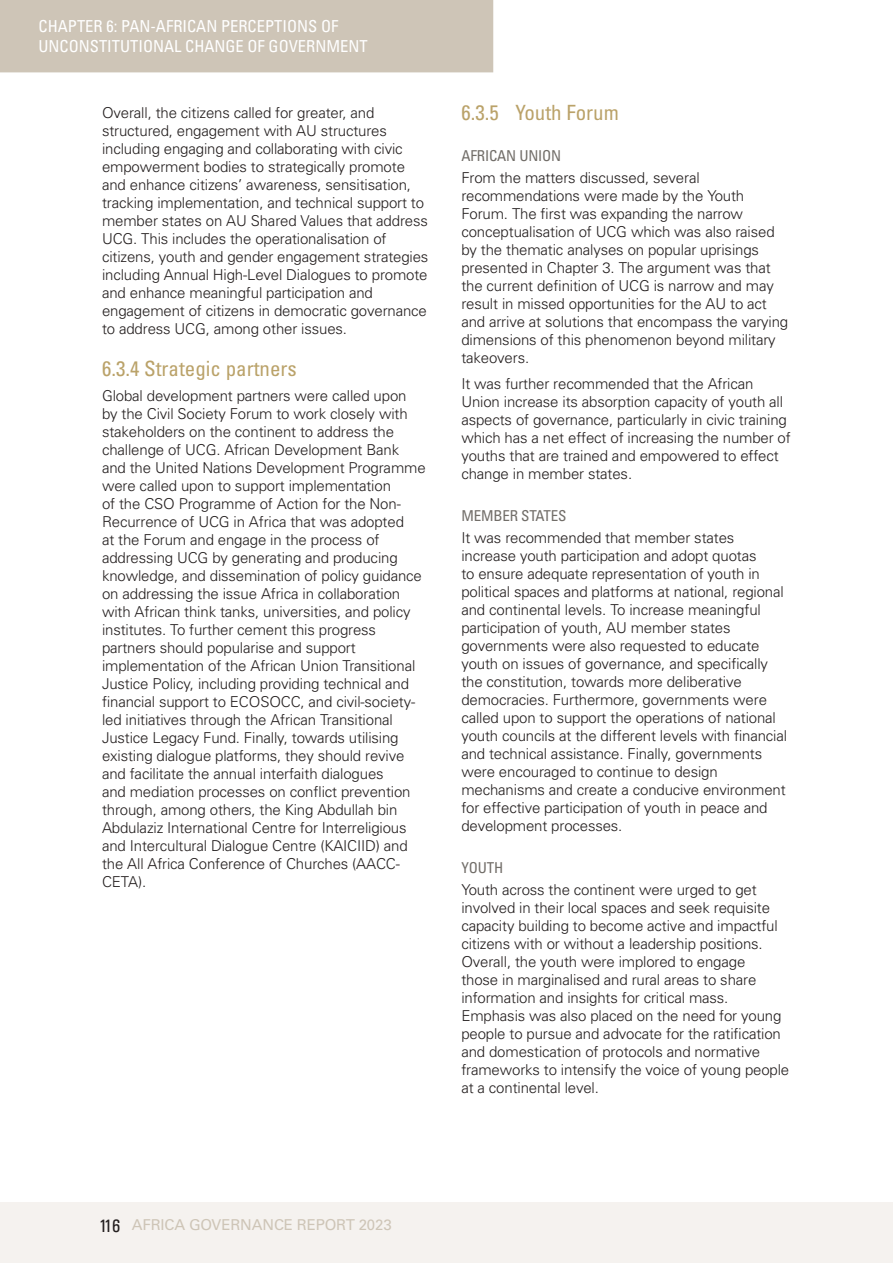
<style>
.page{position:relative;width:893px;height:1263px;background:#fff}
.page>*{position:absolute;margin:0;border:0;box-sizing:border-box;transform-origin:0 0}
.t1{font:condensed 21px "Univers";color:#baa269}
.t2{font:condensed 16.5px/19.5px "Univers";color:#fff}
.t3{font:300 15px/18px "Univers";letter-spacing:-.01em;color:#241f1f}
.t4{font:15px "Univers LT Std";letter-spacing:-.01em;color:#cec5b7}
.t5{font:condensed 15px "Univers";letter-spacing:-.01em;color:#726e69}
.s1{font-family:"Univers Condensed";font-size:18px;color:#241f1f}
</style>
<div class="page">
<div style="left:0;top:1202px;width:893px;height:61px;background:#f5f2ef"></div>
<div style="left:0;top:0;width:493px;height:72px;background:#cec5b7"></div>
<p class="t2" style="left:39px;top:16px;width:331px">CHAPTER 6: PAN-AFRICAN PERCEPTIONS OF<br>UNCONSTITUTIONAL CHANGE OF GOVERNMENT</p>
<p class="t3" style="left:102px;top:104px;width:328px">Overall, the citizens called for greater, and structured, engagement with AU structures including engaging and collaborating with civic empowerment bodies to strategically promote and enhance citizens’ awareness, sensitisation, tracking implementation, and technical support to member states on AU Shared Values that address UCG. This includes the operationalisation of citizens, youth and gender engagement strategies including Annual High-Level Dialogues to promote and enhance meaningful participation and engagement of citizens in democratic governance to address UCG, among other issues.</p>
<h1 class="t1" style="left:102px;top:355px;width:196px">6.3.4 Strategic partners</h1>
<p class="t3" style="left:102px;top:387px;width:325px">Global development partners were called upon by the Civil Society Forum to work closely with stakeholders on the continent to address the challenge of UCG. African Development Bank and the United Nations Development Programme were called upon to support implementation<br>of the CSO Programme of Action for the Non-Recurrence of UCG in Africa that was adopted<br>at the Forum and engage in the process of addressing UCG by generating and producing knowledge, and dissemination of policy guidance on addressing the issue Africa in collaboration with African think tanks, universities, and policy institutes. To further cement this progress partners should popularise and support implementation of the African Union Transitional Justice Policy, including providing technical and financial support to ECOSOCC, and civil-society&shy;led initiatives through the African Transitional Justice Legacy Fund. Finally, towards utilising existing dialogue platforms, they should revive and facilitate the annual interfaith dialogues<br>and mediation processes on conflict prevention through, among others, the King Abdullah bin Abdulaziz International Centre for Interreligious and Intercultural Dialogue Centre (KAICIID) and the All Africa Conference of Churches (AACC-CETA).</p>
<h1 class="t1" style="left:461px;top:99px;width:159px">6.3.5 Youth Forum</h1>
<p class="t5" style="left:461px;top:146px;width:101px">AFRICAN UNION</p>
<p class="t3" style="left:461px;top:169px;width:328px">From the matters discussed, several recommendations were made by the Youth Forum. The first was expanding the narrow conceptualisation of UCG which was also raised by the thematic analyses on popular uprisings presented in Chapter 3. The argument was that the current definition of UCG is narrow and may result in missed opportunities for the AU to act and arrive at solutions that encompass the varying dimensions of this phenomenon beyond military takeovers.</p>
<p class="t3" style="left:461px;top:375px;width:331px">It was further recommended that the African Union increase its absorption capacity of youth all aspects of governance, particularly in civic training which has a net effect of increasing the number of youths that are trained and empowered to effect change in member states.</p>
<p class="t5" style="left:461px;top:506px;width:107px">MEMBER STATES</p>
<p class="t3" style="left:461px;top:529px;width:327px">It was recommended that member states increase youth participation and adopt quotas<br>to ensure adequate representation of youth in political spaces and platforms at national, regional and continental levels. To increase meaningful participation of youth, AU member states governments were also requested to educate youth on issues of governance, and specifically the constitution, towards more deliberative democracies. Furthermore, governments were called upon to support the operations of national youth councils at the different levels with financial and technical assistance. Finally, governments were encouraged to continue to design mechanisms and create a conducive environment for effective participation of youth in peace and development processes.</p>
<p class="t5" style="left:461px;top:858px;width:43px">YOUTH</p>
<p class="t3" style="left:461px;top:881px;width:329px">Youth across the continent were urged to get involved in their local spaces and seek requisite capacity building to become active and impactful citizens with or without a leadership positions.<br>Overall, the youth were implored to engage<br>those in marginalised and rural areas to share information and insights for critical mass.<br>Emphasis was also placed on the need for young people to pursue and advocate for the ratification and domestication of protocols and normative frameworks to intensify the voice of young people at a continental level.</p>
<p class="t4" style="left:99px;top:1216px;width:294px"><span class="s1">116</span> AFRICA GOVERNANCE REPORT 2023</p>
</div>
